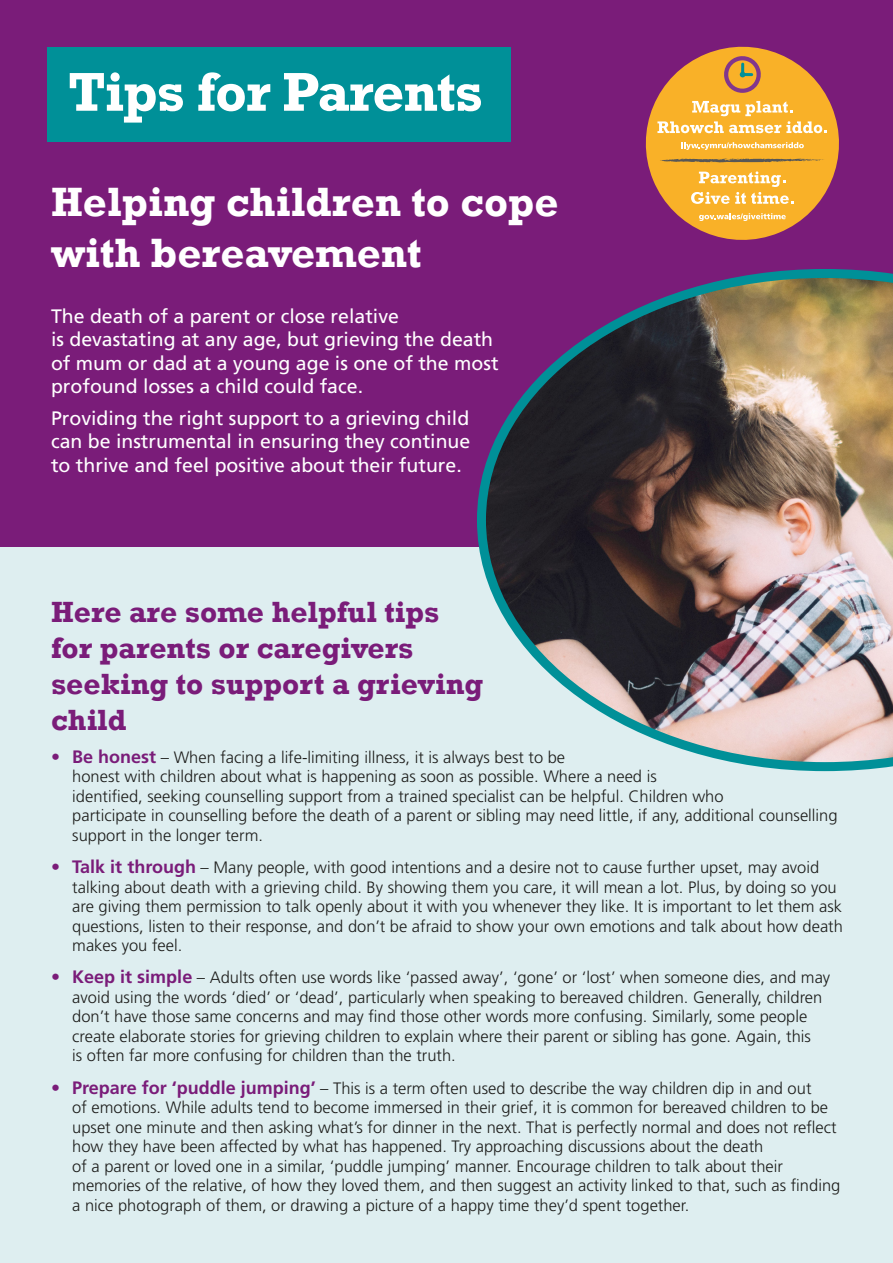
<style>
.page{position:relative;width:893px;height:1263px;background:#fff}
.page>*{position:absolute;margin:0;border:0;box-sizing:border-box;transform-origin:0 0}
.t1{font:700 55.5px "Rockwell";letter-spacing:-.02em;color:#fff}
.Main_heading_-_h1{font:700 42px/50.4px "Rockwell";color:#fff}
.p_Subhead_-_h2_purple{font:700 30px/36px "Rockwell";color:#7a1c79}
.p_Heading_text_-_h3{font:19.5px/23.4px "Frutiger LT Std";color:#fff}
.bullets{font:300 16.5px/19.5px "Frutiger LT Std";color:#1d1d1b}
.s1{font-weight:700;font-size:18px;color:#7a1c79}
</style>
<div class="page">
<div style="left:0;top:493px;width:893px;height:770px;background:#deeef0"></div>
<div style="left:0;top:0;width:893px;height:546px;background:#7a1c79"></div>
<svg style="left:646px;top:47px;width:193px;height:193px"></svg>
<div style="left:47px;top:47px;width:463px;height:94px;background:#009098"></div>
<img style="left:477px;top:269px;width:416px;height:502px">
<h1 class="t1" style="left:68px;top:58px;width:416px">Tips for Parents</h1>
<h1 class="Main_heading_-_h1" style="left:51px;top:177px;width:509px">Helping children to cope with bereavement</h1>
<p class="p_Heading_text_-_h3" style="left:51px;top:305px;width:449px">The death of a parent or close relative<br>is devastating at any age, but grieving the death of mum or dad at a young age is one of the most profound losses a child could face.</p>
<p class="p_Heading_text_-_h3" style="left:51px;top:407px;width:421px;text-align:justify">Providing the right support to a grieving child can be instrumental in ensuring they continue to thrive and feel positive about their future.</p>
<p class="p_Subhead_-_h2_purple" style="left:51px;top:594px;width:434px">Here are some helpful tips for parents or caregivers seeking to support a grieving child</p>
<p class="bullets" style="left:72px;top:747px;width:767px;text-indent:-21px"><span class="s1">• Be honest</span> – When facing a life-limiting illness, it is always best to be<br>honest with children about what is happening as soon as possible. Where a need is<br>identified, seeking counselling support from a trained specialist can be helpful. Children who<br>participate in counselling before the death of a parent or sibling may need little, if any, additional counselling support in the longer term.</p>
<p class="bullets" style="left:72px;top:858px;width:772px;text-indent:-21px"><span class="s1">• Talk it through</span> – Many people, with good intentions and a desire not to cause further upset, may avoid talking about death with a grieving child. By showing them you care, it will mean a lot. Plus, by doing so you are giving them permission to talk openly about it with you whenever they like. It is important to let them ask questions, listen to their response, and don’t be afraid to show your own emotions and talk about how death makes you feel.</p>
<p class="bullets" style="left:72px;top:968px;width:759px;text-indent:-21px"><span class="s1">• Keep it simple</span> – Adults often use words like ‘passed away’, ‘gone’ or ‘lost’ when someone dies, and may avoid using the words ‘died’ or ‘dead’, particularly when speaking to bereaved children. Generally, children don’t have those same concerns and may find those other words more confusing. Similarly, some people create elaborate stories for grieving children to explain where their parent or sibling has gone. Again, this<br>is often far more confusing for children than the truth.</p>
<p class="bullets" style="left:72px;top:1078px;width:769px;text-indent:-21px"><span class="s1">• Prepare for ‘puddle jumping’</span> – This is a term often used to describe the way children dip in and out<br>of emotions. While adults tend to become immersed in their grief, it is common for bereaved children to be upset one minute and then asking what’s for dinner in the next. That is perfectly normal and does not reflect how they have been affected by what has happened. Try approaching discussions about the death<br>of a parent or loved one in a similar, ‘puddle jumping’ manner. Encourage children to talk about their memories of the relative, of how they loved them, and then suggest an activity linked to that, such as finding a nice photograph of them, or drawing a picture of a happy time they’d spent together.</p>
</div>
